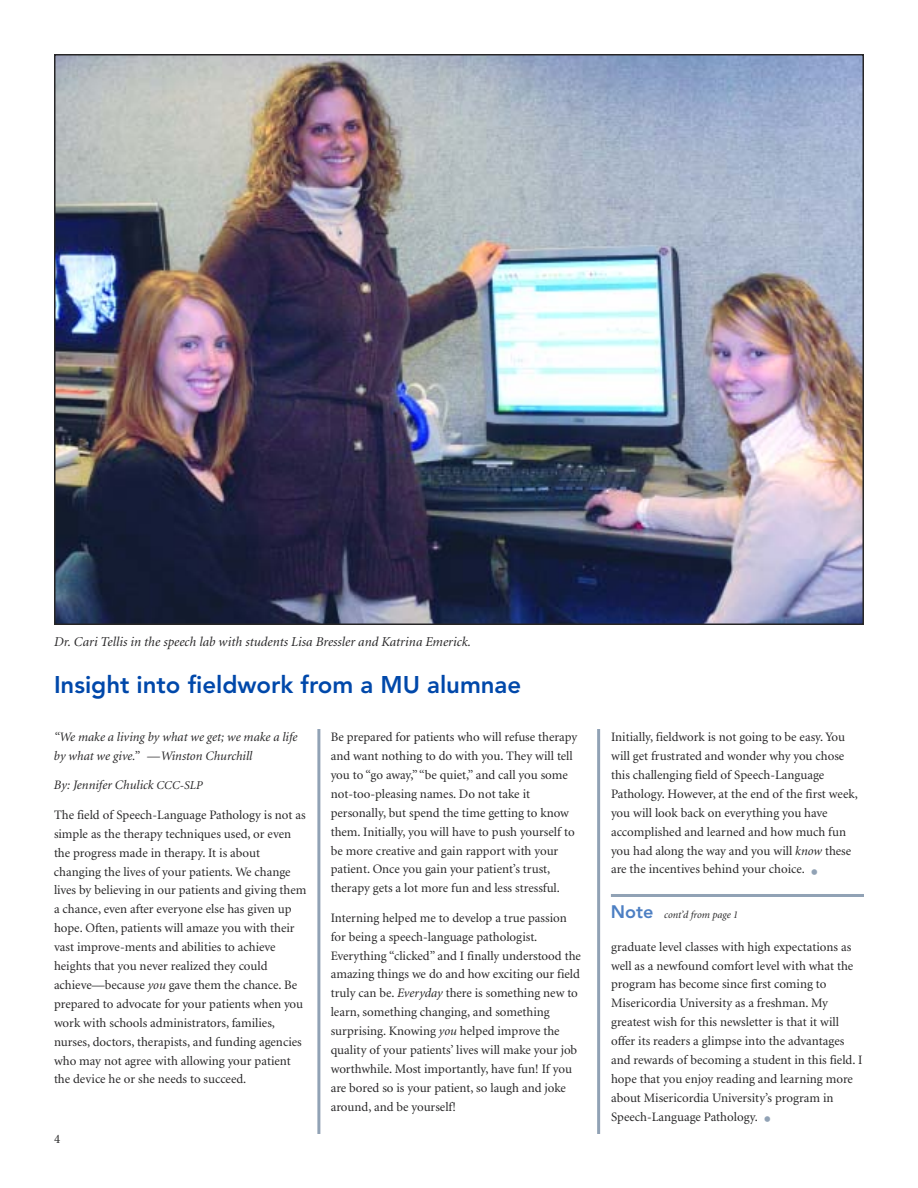
<style>
.page{position:relative;width:918px;height:1188px;background:#fff}
.page>*{position:absolute;margin:0;border:0;box-sizing:border-box;transform-origin:0 0}
.t1{font:800 24px "Avenir";color:#0048aa}
.t2{font:italic 13.5px "Minion";color:#272627}
.t3{font:12.9px/18.9px "Minion";color:#272627}
.t4{font:italic 12.9px/18.9px "Minion";color:#272627}
.t5{font:italic 10.5px "Minion";color:#272627}
.s1{font-size:12px}
.s2{font-style:italic}
.s3{font-size:27px;color:#91a2b5}
.s4{font-family:"Avenir";font-weight:800;font-style:normal;font-size:18px;color:#4d7fc3}
</style>
<div class="page">
<hr style="left:611px;top:894px;width:253px;height:3px;background:#91a2b5">
<hr style="left:317px;top:729px;width:3px;height:405px;background:#91a2b5">
<hr style="left:597px;top:729px;width:3px;height:405px;background:#91a2b5">
<img style="left:57px;top:57px;width:804px;height:565px">
<p class="t2" style="left:54px;top:636px;width:419px">Dr. Cari Tellis in the speech lab with students Lisa Bressler and Katrina Emerick.</p>
<h1 class="t1" style="left:54px;top:675px;width:469px">Insight into fieldwork from a MU alumnae</h1>
<p class="t4" style="left:54px;top:729px;width:245px">“We make a living by what we get; we make a life by what we give.” —Winston Churchill</p>
<p class="t4" style="left:54px;top:777px;width:150px">By: Jennifer Chulick <span class="s1">CCC-SLP</span></p>
<p class="t3" style="left:54px;top:806px;width:254px">The field of Speech-Language Pathology is not as simple as the therapy techniques used, or even the progress made in therapy. It is about changing the lives of your patients. We change lives by believing in our patients and giving them a chance, even after everyone else has given up hope. Often, patients will amaze you with their vast improve-ments and abilities to achieve heights that you never realized they could achieve—because <span class="s2">you</span> gave them the chance. Be prepared to advocate for your patients when you work with schools administrators, families, nurses, doctors, therapists, and funding agencies who may not agree with allowing your patient the device he or she needs to succeed.</p>
<p class="t3" style="left:54px;top:1131px;width:8px">4</p>
<p class="t3" style="left:331px;top:729px;width:248px">Be prepared for patients who will refuse therapy and want nothing to do with you. They will tell you to “go away,” “be quiet,” and call you some not-too-pleasing names. Do not take it personally, but spend the time getting to know them. Initially, you will have to push yourself to be more creative and gain rapport with your patient. Once you gain your patient’s trust, therapy gets a lot more fun and less stressful.</p>
<p class="t3" style="left:331px;top:909px;width:252px">Interning helped me to develop a true passion for being a speech-language pathologist.<br>Everything “clicked” and I finally understood the amazing things we do and how exciting our field truly can be. <span class="s2">Everyday</span> there is something new to learn, something changing, and something surprising. Knowing <span class="s2">you</span> helped improve the quality of your patients’ lives will make your job worthwhile. Most importantly, have fun! If you are bored so is your patient, so laugh and joke around, and be yourself!</p>
<p class="t3" style="left:611px;top:729px;width:248px">Initially, fieldwork is not going to be easy. You will get frustrated and wonder why you chose this challenging field of Speech-Language Pathology. However, at the end of the first week, you will look back on everything you have accomplished and learned and how much fun you had along the way and you will <span class="s2">know</span> these are the incentives behind your choice. <span class="s3">•</span></p>
<p class="t5" style="left:611px;top:910px;width:129px"><span class="s4">Note</span> cont’d from page 1</p>
<p class="t3" style="left:611px;top:938px;width:253px">graduate level classes with high expectations as well as a newfound comfort level with what the program has become since first coming to Misericordia University as a freshman. My greatest wish for this newsletter is that it will offer its readers a glimpse into the advantages and rewards of becoming a student in this field. I hope that you enjoy reading and learning more about Misericordia University’s program in Speech-Language Pathology. <span class="s3">•</span></p>
</div>
